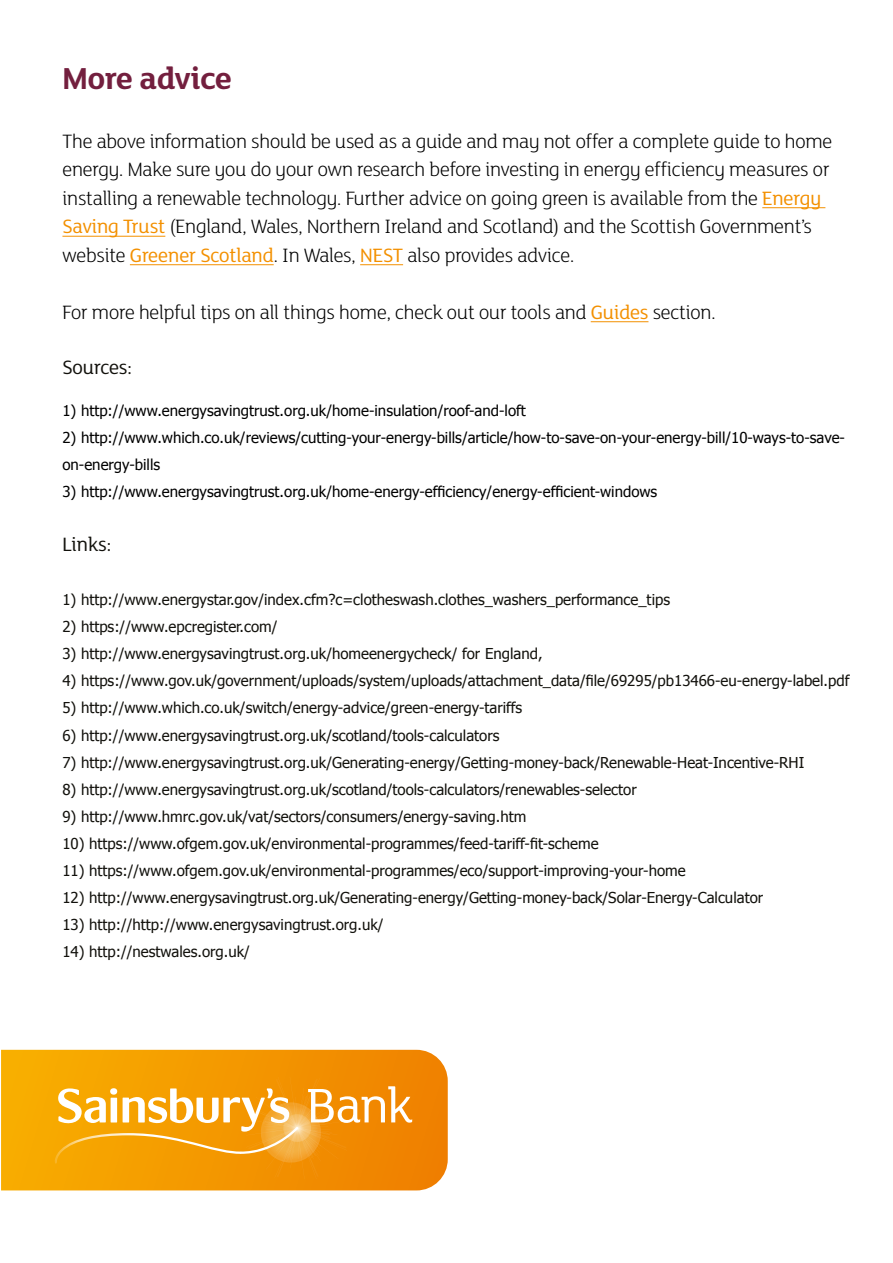
<style>
.page{position:relative;width:893px;height:1263px;background:#fff}
.page>*{position:absolute;margin:0;border:0;box-sizing:border-box;transform-origin:0 0}
.t1{font:700 33px "Mary Ann";letter-spacing:-.005em;color:#731f3e}
.t2{font:300 21px/28.5px "Mary Ann";color:#000}
.t3{font:21px "Mary Ann";color:#12110c}
.t4{font:15px "Tahoma";color:#12110c}
.t5{font:15px/27px "Tahoma";color:#000}
.s1{font-weight:400;color:#f39000}
</style>
<div class="page">
<hr style="left:762px;top:207px;width:63px;height:1px;background:#f39000">
<hr style="left:62px;top:236px;width:103px;height:1px;background:#f39000">
<hr style="left:130px;top:264px;width:144px;height:1px;background:#f39000">
<hr style="left:360px;top:264px;width:43px;height:1px;background:#f39000">
<hr style="left:591px;top:321px;width:57px;height:1px;background:#f39000">
<svg style="left:1px;top:1050px;width:447px;height:140px;background:#f39903"></svg>
<svg style="left:55px;top:1077px;width:357px;height:88px;background:#f5a92d"></svg>
<h1 class="t1" style="left:63px;top:55px;width:171px">More advice</h1>
<p class="t2" style="left:62px;top:127px;width:771px">The above information should be used as a guide and may not offer a complete guide to home energy. Make sure you do your own research before investing in energy efficiency measures or installing a renewable technology. Further advice on going green is available from the <span class="s1">Energy Saving Trust</span> (England, Wales, Northern Ireland and Scotland) and the Scottish Government’s website <span class="s1">Greener Scotland</span>. In Wales, <span class="s1">NEST</span> also provides advice.</p>
<h2 class="t2" style="left:62px;top:298px;width:655px">For more helpful tips on all things home, check out our tools and <span class="s1">Guides</span> section.</h2>
<h2 class="t3" style="left:62px;top:354px;width:71px">Sources:</h2>
<p class="t5" style="left:62px;top:397px;width:465px">1) http://www.energysavingtrust.org.uk/home-insulation/roof-and-loft</p>
<p class="t5" style="left:62px;top:424px;width:784px">2) http://www.which.co.uk/reviews/cutting-your-energy-bills/article/how-to-save-on-your-energy-bill/10-ways-to-save&shy;on-energy-bills</p>
<p class="t5" style="left:62px;top:478px;width:596px">3) http://www.energysavingtrust.org.uk/home-energy-efficiency/energy-efficient-windows</p>
<h2 class="t3" style="left:62px;top:531px;width:50px">Links:</h2>
<p class="t4" style="left:62px;top:590px;width:609px">1) http://www.energystar.gov/index.cfm?c=clotheswash.clothes_washers_performance_tips</p>
<p class="t4" style="left:62px;top:617px;width:217px">2) https://www.epcregister.com/</p>
<p class="t4" style="left:62px;top:644px;width:482px">3) http://www.energysavingtrust.org.uk/homeenergycheck/ for England,</p>
<p class="t4" style="left:62px;top:671px;width:788px">4) https://www.gov.uk/government/uploads/system/uploads/attachment_data/file/69295/pb13466-eu-energy-label.pdf</p>
<p class="t4" style="left:62px;top:698px;width:461px">5) http://www.which.co.uk/switch/energy-advice/green-energy-tariffs</p>
<p class="t4" style="left:62px;top:725px;width:438px">6) http://www.energysavingtrust.org.uk/scotland/tools-calculators</p>
<p class="t4" style="left:62px;top:752px;width:743px">7) http://www.energysavingtrust.org.uk/Generating-energy/Getting-money-back/Renewable-Heat-Incentive-RHI</p>
<p class="t4" style="left:62px;top:779px;width:576px">8) http://www.energysavingtrust.org.uk/scotland/tools-calculators/renewables-selector</p>
<p class="t4" style="left:62px;top:806px;width:465px">9) http://www.hmrc.gov.uk/vat/sectors/consumers/energy-saving.htm</p>
<p class="t4" style="left:62px;top:833px;width:538px">10) https://www.ofgem.gov.uk/environmental-programmes/feed-tariff-fit-scheme</p>
<p class="t4" style="left:62px;top:860px;width:625px">11) https://www.ofgem.gov.uk/environmental-programmes/eco/support-improving-your-home</p>
<p class="t4" style="left:62px;top:887px;width:702px">12) http://www.energysavingtrust.org.uk/Generating-energy/Getting-money-back/Solar-Energy-Calculator</p>
<p class="t4" style="left:62px;top:914px;width:323px">13) http://http://www.energysavingtrust.org.uk/</p>
<p class="t4" style="left:62px;top:941px;width:189px">14) http://nestwales.org.uk/</p>
</div>
